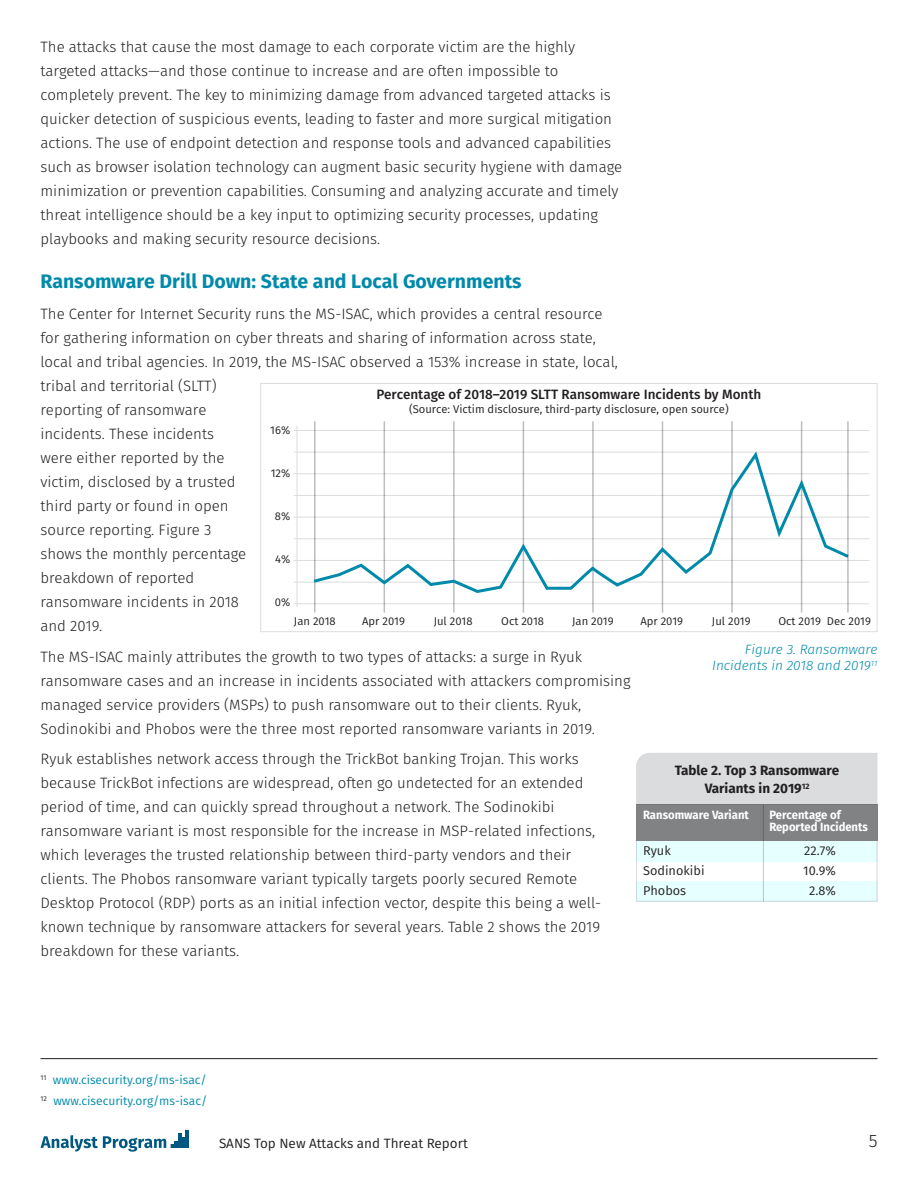
<style>
.page{position:relative;width:918px;height:1188px;background:#fff}
.page>*{position:absolute;margin:0;border:0;box-sizing:border-box;transform-origin:0 0}
.t1{font:700 19.5px "Fira Sans";color:#008aaa}
.t2{font:300 18px "Fira Sans";color:#221f20}
.t3{font:300 15px/24px "Fira Sans";color:#221f20}
.t4{font:500 13.5px "Fira Sans";color:#221f20}
.t5{font:italic 300 13.5px/16.5px "Fira Sans";color:#008aaa;text-align:right}
.t6{font:700 13.5px/18px "Fira Sans";color:#221f20;text-align:center}
.t7{font:13.5px "Fira Sans";color:#221f20}
.t8{font:12.75px/20.2px "Fira Sans";color:#221f20}
.t9{font:12px/21.1px "Fira Sans";color:#008aaa}
.t10{font:700 12px/12px "Fira Sans";color:#fff;scale:.94 1}
.t11{font:11.25px "Fira Sans";color:#221f20}
</style>
<div class="page">
<hr style="left:178px;top:1133px;width:3px;height:15px;background:#005881">
<hr style="left:186px;top:1130px;width:3px;height:18px;background:#005881">
<svg style="left:41px;top:1135px;width:145px;height:17px"></svg>
<div style="left:260px;top:383px;width:617px;height:249px;background:#fff;border:1px solid #dbdcde"></div>
<hr style="left:294px;top:582px;width:575px;height:1px;background:#dbdcde">
<hr style="left:294px;top:430px;width:575px;height:1px;background:#dbdcde">
<hr style="left:294px;top:517px;width:575px;height:1px;background:#dbdcde">
<hr style="left:294px;top:495px;width:575px;height:1px;background:#dbdcde">
<hr style="left:294px;top:473px;width:575px;height:1px;background:#dbdcde">
<hr style="left:294px;top:452px;width:575px;height:1px;background:#dbdcde">
<hr style="left:294px;top:560px;width:575px;height:1px;background:#dbdcde">
<hr style="left:294px;top:603px;width:575px;height:1px;background:#dbdcde">
<hr style="left:294px;top:538px;width:575px;height:1px;background:#dbdcde">
<hr style="left:297px;top:426px;width:1px;height:181px;background:#dbdcde">
<hr style="left:314px;top:421px;width:2px;height:192px;background:#bbbdc0">
<hr style="left:453px;top:421px;width:2px;height:192px;background:#bbbdc0">
<hr style="left:592px;top:421px;width:2px;height:192px;background:#bbbdc0">
<hr style="left:801px;top:421px;width:1px;height:192px;background:#bbbdc0">
<hr style="left:731px;top:421px;width:2px;height:192px;background:#bbbdc0">
<hr style="left:662px;top:421px;width:1px;height:192px;background:#bbbdc0">
<hr style="left:384px;top:421px;width:1px;height:192px;background:#bbbdc0">
<hr style="left:523px;top:421px;width:1px;height:192px;background:#bbbdc0">
<svg style="left:310px;top:448px;width:542px;height:147px"></svg>
<hr style="left:847px;top:421px;width:2px;height:192px;background:#bbbdc0">
<div style="left:636px;top:840px;width:241px;height:62px;background:#fff;border:1px solid #dbdcde"></div>
<div style="left:636px;top:753px;width:242px;height:52px;background:#dbdcde"></div>
<div style="left:636px;top:841px;width:242px;height:20px;background:#e6ffff"></div>
<div style="left:636px;top:881px;width:242px;height:21px;background:#e6ffff"></div>
<div style="left:636px;top:805px;width:242px;height:36px;background:#808284"></div>
<hr style="left:763px;top:805px;width:1px;height:97px;background:#c6c8ca">
<hr style="left:40px;top:1058px;width:838px;height:1px;background:#221f20">
<p class="t3" style="left:40px;top:35px;width:583px">The attacks that cause the most damage to each corporate victim are the highly targeted attacks—and those continue to increase and are often impossible to completely prevent. The key to minimizing damage from advanced targeted attacks is quicker detection of suspicious events, leading to faster and more surgical mitigation actions. The use of endpoint detection and response tools and advanced capabilities such as browser isolation technology can augment basic security hygiene with damage minimization or prevention capabilities. Consuming and analyzing accurate and timely threat intelligence should be a key input to optimizing security processes, updating playbooks and making security resource decisions.</p>
<h1 class="t1" style="left:40px;top:268px;width:483px">Ransomware Drill Down: State and Local Governments</h1>
<p class="t3" style="left:40px;top:302px;width:579px">The Center for Internet Security runs the MS-ISAC, which provides a central resource for gathering information on cyber threats and sharing of information across state, local and tribal agencies. In 2019, the MS-ISAC observed a 153% increase in state, local, tribal and territorial (SLTT)<br>reporting of ransomware<br>incidents. These incidents<br>were either reported by the<br>victim, disclosed by a trusted<br>third party or found in open<br>source reporting. Figure 3<br>shows the monthly percentage<br>breakdown of reported<br>ransomware incidents in 2018<br>and 2019.</p>
<p class="t3" style="left:40px;top:644px;width:592px">The MS-ISAC mainly attributes the growth to two types of attacks: a surge in Ryuk ransomware cases and an increase in incidents associated with attackers compromising managed service providers (MSPs) to push ransomware out to their clients. Ryuk, Sodinokibi and Phobos were the three most reported ransomware variants in 2019.</p>
<p class="t3" style="left:40px;top:747px;width:562px">Ryuk establishes network access through the TrickBot banking Trojan. This works because TrickBot infections are widespread, often go undetected for an extended period of time, and can quickly spread throughout a network. The Sodinokibi ransomware variant is most responsible for the increase in MSP-related infections, which leverages the trusted relationship between third-party vendors and their clients. The Phobos ransomware variant typically targets poorly secured Remote Desktop Protocol (RDP) ports as an initial infection vector, despite this being a well&shy;known technique by ransomware attackers for several years. Table 2 shows the 2019 breakdown for these variants.</p>
<p class="t4" style="left:376px;top:385px;width:387px">Percentage of 2018–2019 SLTT Ransomware Incidents by Month</p>
<p class="t11" style="left:409px;top:401px;width:321px">(Source: Victim disclosure, third-party disclosure, open source)</p>
<p class="t11" style="left:270px;top:422px;width:21px">16%</p>
<p class="t11" style="left:271px;top:465px;width:21px">12%</p>
<p class="t11" style="left:275px;top:508px;width:17px">8%</p>
<p class="t11" style="left:275px;top:551px;width:17px">4%</p>
<p class="t11" style="left:275px;top:594px;width:17px">0%</p>
<p class="t11" style="left:294px;top:613px;width:43px">Jan 2018</p>
<p class="t11" style="left:434px;top:613px;width:40px">Jul 2018</p>
<p class="t11" style="left:501px;top:613px;width:44px">Oct 2018</p>
<p class="t11" style="left:572px;top:613px;width:43px">Jan 2019</p>
<p class="t11" style="left:640px;top:613px;width:44px">Apr 2019</p>
<p class="t11" style="left:712px;top:613px;width:40px">Jul 2019</p>
<p class="t11" style="left:778px;top:613px;width:44px">Oct 2019</p>
<p class="t11" style="left:827px;top:613px;width:46px">Dec 2019</p>
<p class="t11" style="left:362px;top:613px;width:44px">Apr 2019</p>
<p class="t5" style="left:712px;top:641px;width:167px">Figure 3. Ransomware<br>Incidents in 2018 and 2019<sup>11</sup></p>
<p class="t6" style="left:675px;top:761px;width:166px">Table 2. Top 3 Ransomware<br>Variants in 2019<sup>12</sup></p>
<p class="t10" style="left:643px;top:809px;width:114px">Ransomware Variant</p>
<p class="t10" style="left:769px;top:809px;width:106px">Percentage of<br>Reported Incidents</p>
<p class="t8" style="left:643px;top:840px;width:63px">Ryuk<br>Sodinokibi<br>Phobos</p>
<p class="t8" style="left:803px;top:840px;width:34px;text-align:center">22.7%<br>10.9%<br>2.8%</p>
<p class="t9" style="left:40px;top:1069px;width:168px"><sup>11</sup> www.cisecurity.org/ms-isac/<br><sup>12</sup> www.cisecurity.org/ms-isac/</p>
<p class="t7" style="left:219px;top:1133px;width:250px">SANS Top New Attacks and Threat Report</p>
<p class="t2" style="left:869px;top:1128px;width:10px">5</p>
</div>
